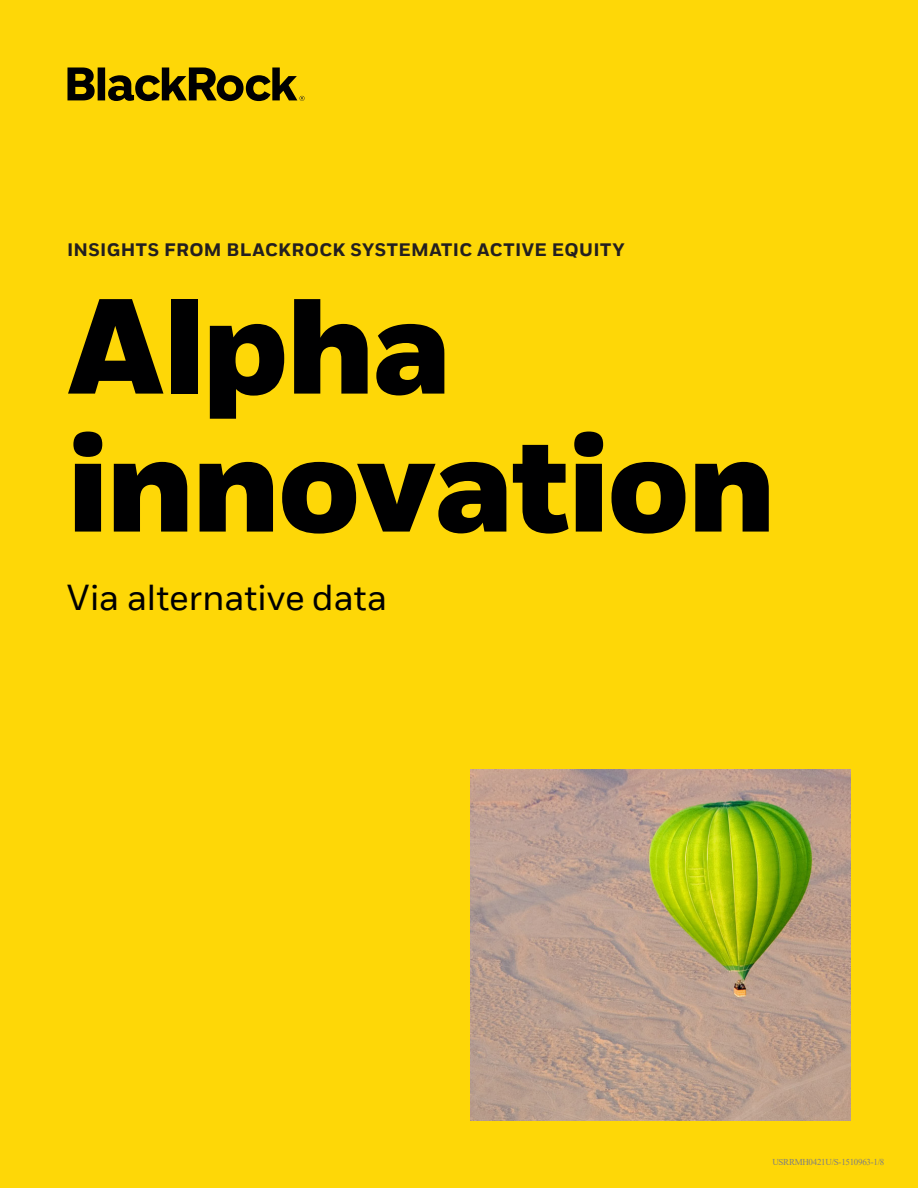
<style>
.page{position:relative;width:918px;height:1188px;background:#fed707}
.page>*{position:absolute;margin:0;border:0;box-sizing:border-box;transform-origin:0 0}
.t1{font:800 135px/138px "BLK Fort";letter-spacing:-.02em;color:#000001}
.t2{font:36px "BLK Fort";letter-spacing:-.01em;color:#000001}
.t3{font:700 18px "BLK Fort";letter-spacing:.025em;color:#231f20}
.t4{font:9px "Times New Roman";letter-spacing:-.03em;color:#808080}
</style>
<div class="page">
<img style="left:470px;top:770px;width:380px;height:350px">
<svg style="left:68px;top:68px;width:236px;height:33px"></svg>
<p class="t3" style="left:67px;top:238px;width:559px">INSIGHTS FROM BLACKROCK SYSTEMATIC ACTIVE EQUITY</p>
<h1 class="t1" style="left:67px;top:283px;width:710px">Alpha innovation</h1>
<h2 class="t2" style="left:67px;top:575px;width:322px">Via alternative data</h2>
<p class="t4" style="left:772px;top:1155px;width:114px">USRRMH0421U/S-1510963-1/8</p>
</div>
